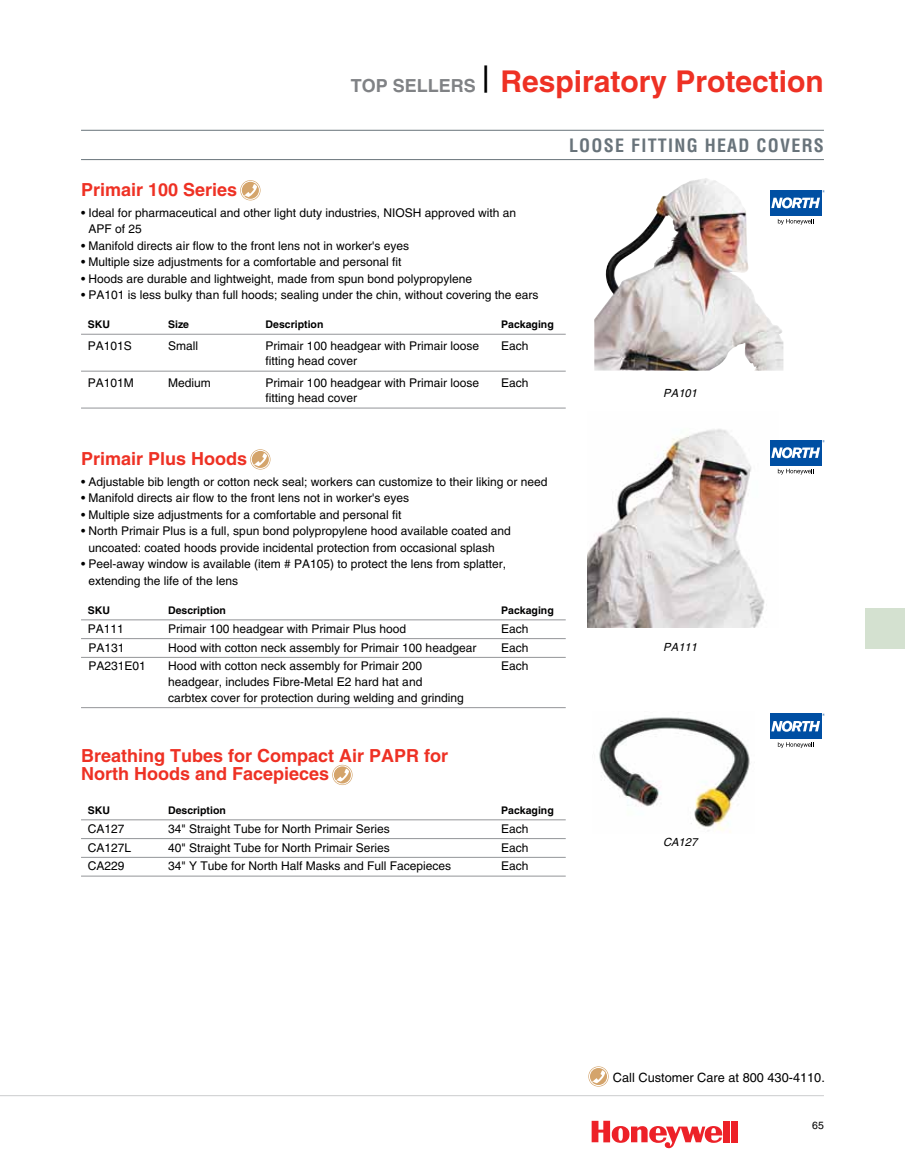
<style>
.page{position:relative;width:905px;height:1175px;background:#fff}
.page>*{position:absolute;margin:0;border:0;box-sizing:border-box;transform-origin:0 0}
.t1{font:700 30px "Helvetica";color:#ee3124}
.t2{font:700 18px/18px "Helvetica";color:#ee3124}
.t3{font:700 condensed 18px "Helvetica";letter-spacing:.07em;color:#68737a}
.t4{font:12.75px "Helvetica";color:#000}
.t5{font:12px/16.5px "Helvetica";color:#000}
.t6{font:italic 11.25px "Helvetica";color:#000}
.t7{font:700 10.5px "Helvetica";color:#000}
.t8{font:10.5px "Helvetica";color:#000}
.s1{font-size:18px;color:#808285}
.s2{font-weight:400;font-size:36px;color:#000}
</style>
<div class="page">
<div style="left:865px;top:609px;width:39px;height:40px;background:#d4e1d0"></div>
<svg style="left:588px;top:1066px;width:20px;height:20px"></svg>
<svg style="left:591px;top:1070px;width:14px;height:13px"></svg>
<div style="left:589px;top:1067px;width:18px;height:18px;border:1px solid #fff;border-radius:50%"></div>
<svg style="left:591px;top:1120px;width:131px;height:28px"></svg>
<div style="left:723px;top:1120px;width:7px;height:22px;background:#ed2128"></div>
<div style="left:731px;top:1120px;width:6px;height:22px;background:#ed2128"></div>
<hr style="left:81px;top:130px;width:743px;height:1px;background:#68737a">
<hr style="left:81px;top:159px;width:743px;height:1px;background:#68737a">
<hr style="left:0;top:1095px;width:824px;height:1px;background:#cbcdce">
<hr style="left:81px;top:334px;width:484px;height:1px;background:#939598">
<hr style="left:81px;top:371px;width:484px;height:1px;background:#939598">
<hr style="left:81px;top:408px;width:484px;height:1px;background:#939598">
<hr style="left:81px;top:619px;width:484px;height:1px;background:#939598">
<hr style="left:81px;top:638px;width:484px;height:1px;background:#939598">
<hr style="left:81px;top:657px;width:484px;height:1px;background:#939598">
<hr style="left:81px;top:707px;width:484px;height:1px;background:#939598">
<hr style="left:81px;top:819px;width:484px;height:1px;background:#939598">
<hr style="left:81px;top:838px;width:484px;height:1px;background:#939598">
<hr style="left:81px;top:857px;width:484px;height:1px;background:#939598">
<hr style="left:81px;top:875px;width:484px;height:1px;background:#939598">
<svg style="left:240px;top:180px;width:20px;height:20px"></svg>
<svg style="left:243px;top:184px;width:14px;height:13px"></svg>
<div style="left:241px;top:181px;width:18px;height:18px;border:1px solid #fff;border-radius:50%"></div>
<svg style="left:250px;top:449px;width:20px;height:20px"></svg>
<svg style="left:253px;top:453px;width:14px;height:13px"></svg>
<div style="left:251px;top:450px;width:18px;height:18px;border:1px solid #fff;border-radius:50%"></div>
<svg style="left:332px;top:764px;width:20px;height:21px"></svg>
<svg style="left:335px;top:768px;width:14px;height:13px"></svg>
<div style="left:333px;top:765px;width:18px;height:19px;border:1px solid #fff;border-radius:50%"></div>
<img style="left:594px;top:178px;width:151px;height:192px">
<img style="left:587px;top:429px;width:191px;height:198px">
<img style="left:599px;top:717px;width:151px;height:114px">
<svg style="left:777px;top:219px;width:35px;height:6px"></svg>
<div style="left:769px;top:190px;width:52px;height:25px;background:#004fa3"></div>
<svg style="left:771px;top:198px;width:49px;height:10px"></svg>
<svg style="left:777px;top:469px;width:35px;height:5px"></svg>
<div style="left:769px;top:440px;width:52px;height:25px;background:#004fa3"></div>
<svg style="left:771px;top:440px;width:53px;height:18px"></svg>
<svg style="left:777px;top:742px;width:35px;height:6px"></svg>
<div style="left:769px;top:713px;width:52px;height:26px;background:#004fa3"></div>
<svg style="left:771px;top:713px;width:53px;height:18px"></svg>
<h1 class="t1" style="left:351px;top:63px;width:474px"><span class="s1">TOP SELLERS</span> <span class="s2">|</span> Respiratory Protection</h1>
<h2 class="t2" style="left:81px;top:180px;width:158px">Primair 100 Series</h2>
<p class="t5" style="left:88px;top:204px;width:429px;text-indent:-8px">• I deal for pharmaceutical and other light duty industries, NIOSH approved with an<br>APF of 25</p>
<p class="t5" style="left:81px;top:237px;width:329px">• Manifold directs air flow to the front lens not in worker's eyes</p>
<p class="t5" style="left:81px;top:254px;width:322px">• Multiple size adjustments for a comfortable and personal fit</p>
<p class="t5" style="left:81px;top:270px;width:393px">• Hoods are durable and lightweight, made from spun bond polypropylene</p>
<p class="t5" style="left:81px;top:287px;width:459px">• PA101 is less bulky than full hoods; sealing under the chin, without covering the ears</p>
<p class="t7" style="left:88px;top:318px;width:24px">SKU</p>
<p class="t7" style="left:168px;top:318px;width:23px">Size</p>
<p class="t7" style="left:266px;top:318px;width:59px">Description</p>
<p class="t7" style="left:501px;top:318px;width:54px">Packaging</p>
<p class="t5" style="left:88px;top:337px;width:46px">PA101S</p>
<p class="t5" style="left:168px;top:337px;width:31px">Small</p>
<p class="t5" style="left:266px;top:337px;width:264px;line-height:15.8px">Primair 100 headgear with Primair loose Each fitting head cover</p>
<p class="t5" style="left:88px;top:374px;width:48px">PA101M</p>
<p class="t5" style="left:168px;top:374px;width:44px">Medium</p>
<p class="t5" style="left:266px;top:374px;width:264px;line-height:15.8px">Primair 100 headgear with Primair loose Each fitting head cover</p>
<h2 class="t3" style="left:569px;top:134px;width:71px">LOOSE FITTI</h2>
<h2 class="t3" style="left:674px;top:134px;width:42px">NG HEA</h2>
<h2 class="t3" style="left:738px;top:134px;width:85px">D COVERS</h2>
<p class="t6" style="left:663px;top:387px;width:35px">PA101</p>
<h2 class="t2" style="left:81px;top:449px;width:168px">Primair Plus Hoods</h2>
<p class="t5" style="left:81px;top:473px;width:468px">• Adjustable bib length or cotton neck seal; workers can customize to their liking or need</p>
<p class="t5" style="left:81px;top:490px;width:329px">• Manifold directs air flow to the front lens not in worker's eyes</p>
<p class="t5" style="left:81px;top:506px;width:322px">• Multiple size adjustments for a comfortable and personal fit</p>
<p class="t5" style="left:88px;top:523px;width:424px;text-indent:-8px">• North Primair Plus is a full, spun bond polypropylene hood available coated and uncoated: coated hoods provide incidental protection from occasional splash</p>
<p class="t5" style="left:88px;top:556px;width:419px;text-indent:-8px">• Peel-away window is available (item # PA105) to protect the lens from splatter, extending the life of the lens</p>
<p class="t7" style="left:88px;top:604px;width:24px">SKU</p>
<p class="t7" style="left:168px;top:604px;width:59px">Description</p>
<p class="t7" style="left:501px;top:604px;width:54px">Packaging</p>
<p class="t5" style="left:88px;top:620px;width:38px">PA111</p>
<p class="t5" style="left:168px;top:620px;width:240px">Primair 100 headgear with Primair Plus hood</p>
<p class="t5" style="left:501px;top:620px;width:29px">Each</p>
<p class="t5" style="left:88px;top:639px;width:38px">PA131</p>
<p class="t5" style="left:168px;top:639px;width:327px">Hood with cotton neck assembly for Primair 100 headgear E</p>
<p class="t5" style="left:509px;top:639px;width:21px">ach</p>
<p class="t5" style="left:88px;top:658px;width:59px">PA231E01</p>
<p class="t5" style="left:168px;top:658px;width:256px">Hood with cotton neck assembly for Primair 200</p>
<p class="t5" style="left:501px;top:658px;width:29px">Each</p>
<p class="t5" style="left:168px;top:674px;width:297px;line-height:15.8px">headgear, includes Fibre-Metal E2 hard hat and carbtex cover for protection during welding and grinding</p>
<h2 class="t2" style="left:81px;top:747px;width:369px">Breathing Tubes for Compact Air PAPR for<br>North Hoods and Facepieces</h2>
<p class="t7" style="left:88px;top:804px;width:24px">SKU</p>
<p class="t7" style="left:168px;top:804px;width:59px">Description</p>
<p class="t7" style="left:501px;top:804px;width:54px">Packaging</p>
<p class="t5" style="left:88px;top:820px;width:38px">CA127</p>
<p class="t5" style="left:168px;top:820px;width:223px">34" Straight Tube for North Primair Series</p>
<p class="t5" style="left:501px;top:820px;width:29px">Each</p>
<p class="t5" style="left:88px;top:839px;width:45px">CA127L</p>
<p class="t5" style="left:168px;top:839px;width:223px">40" Straight Tube for North Primair Series</p>
<p class="t5" style="left:501px;top:839px;width:29px">Each</p>
<p class="t5" style="left:88px;top:857px;width:38px">CA229</p>
<p class="t5" style="left:168px;top:857px;width:313px">34" Y Tube for North Half Masks and Full Facepieces E</p>
<p class="t5" style="left:509px;top:857px;width:21px">ach</p>
<p class="t6" style="left:663px;top:640px;width:35px">PA111</p>
<p class="t6" style="left:663px;top:835px;width:36px">CA127</p>
<p class="t4" style="left:613px;top:1070px;width:213px">Call Customer Care at 800 430-4110.</p>
<p class="t8" style="left:812px;top:1119px;width:13px">65</p>
</div>
